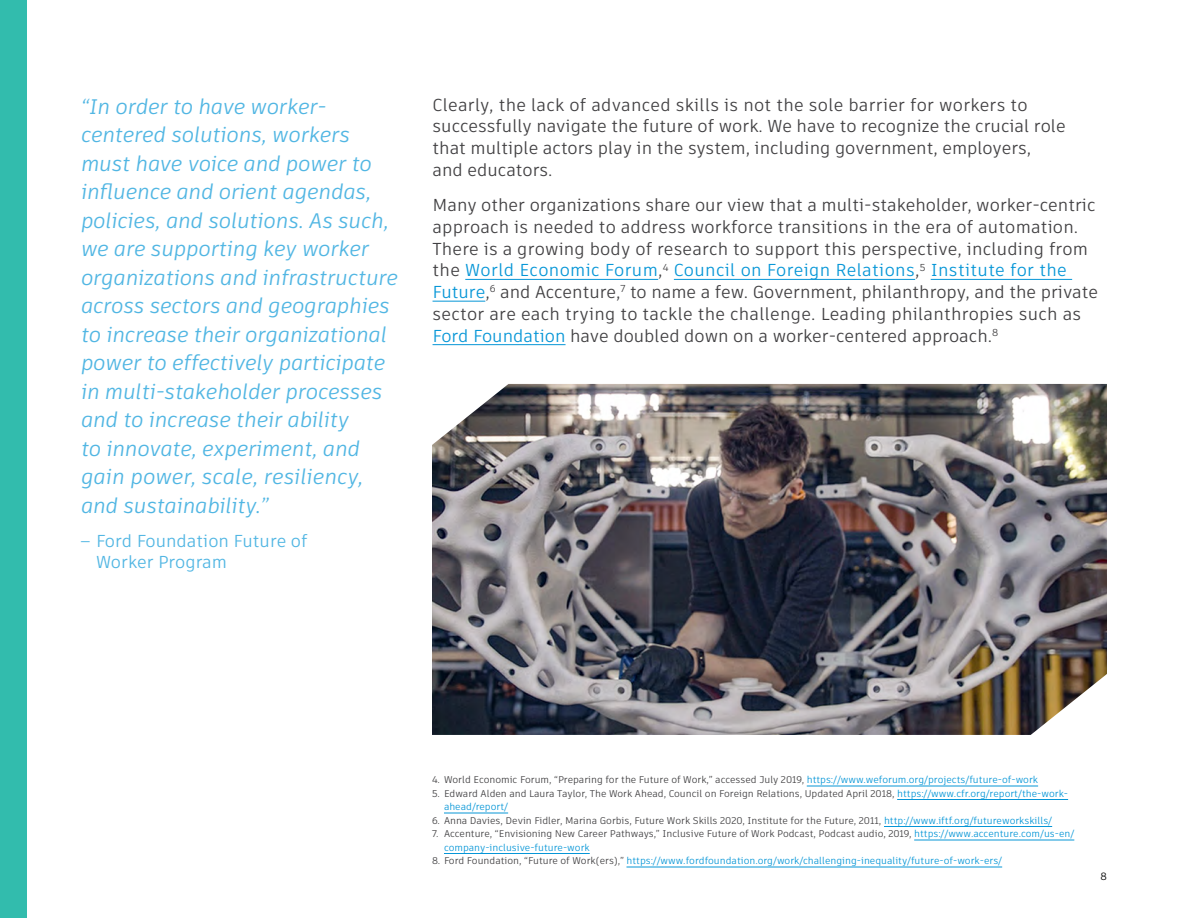
<style>
.page{position:relative;width:1188px;height:918px;background:#fff}
.page>*{position:absolute;margin:0;border:0;box-sizing:border-box;transform-origin:0 0}
.t1{font:italic 21px/28.5px "Artifakt Element";letter-spacing:-.01em;color:#51b6e3}
.t2{font:17.25px/21.8px "Artifakt Element";color:#414042}
.t3{font:17.25px/21px "Artifakt Element";color:#51b6e3}
.t4{font:10.5px "Artifakt Element";color:#000}
.t5{font:9.75px/13.5px "Artifakt Element";color:#414042}
.t6{font:9.75px "Artifakt Element";color:#0696d7}
.s1{font-family:"Frutiger Next LTW1 G"}
.s2{color:#0696d7}
.s3{color:#414042}
</style>
<div class="page">
<div style="left:0;top:0;width:27px;height:918px;background:#32bcad"></div>
<hr style="left:465px;top:279px;width:193px;height:1px;background:#0696d7">
<hr style="left:674px;top:279px;width:241px;height:1px;background:#0696d7">
<hr style="left:931px;top:279px;width:141px;height:1px;background:#0696d7">
<hr style="left:433px;top:301px;width:52px;height:1px;background:#0696d7">
<hr style="left:433px;top:344px;width:133px;height:1px;background:#0696d7">
<img style="left:432px;top:384px;width:675px;height:351px">
<hr style="left:807px;top:786px;width:231px;height:1px;background:#0696d7">
<hr style="left:897px;top:799px;width:171px;height:1px;background:#0696d7">
<hr style="left:444px;top:813px;width:64px;height:1px;background:#0696d7">
<hr style="left:884px;top:826px;width:168px;height:1px;background:#0696d7">
<hr style="left:914px;top:840px;width:160px;height:1px;background:#0696d7">
<hr style="left:444px;top:853px;width:146px;height:1px;background:#0696d7">
<hr style="left:626px;top:867px;width:376px;height:1px;background:#0696d7">
<p class="t1" style="left:81px;top:92px;width:319px">“In order to have worker&shy;centered solutions, workers must have voice and power to influence and orient agendas, policies, and solutions. As such, we are supporting key worker organizations and infrastructure across sectors and geographies to increase their organizational power to effectively participate in multi-stakeholder processes and to increase their ability<br>to innovate, experiment, and gain power, scale, resiliency, and sustainability.”</p>
<p class="t3" style="left:96px;top:531px;width:213px;text-indent:-15px"><span class="s1">–</span> Ford Foundation Future of<br>Worker Program</p>
<p class="t2" style="left:433px;top:94px;width:635px">Clearly, the lack of advanced skills is not the sole barrier for workers to successfully navigate the future of work. We have to recognize the crucial role that multiple actors play in the system, including government, employers, and educators.</p>
<p class="t2" style="left:433px;top:194px;width:667px">Many other organizations share our view that a multi-stakeholder, worker-centric approach is needed to address workforce transitions in the era of automation.<br>There is a growing body of research to support this perspective, including from the <span class="s2">World Economic Forum</span>,<sup>4</sup> <span class="s2">Council on Foreign Relations</span>,<sup>5</sup> <span class="s2">Institute for the Future</span>,<sup>6</sup> and Accenture,<sup>7</sup> to name a few. Government, philanthropy, and the private sector are each trying to tackle the challenge. Leading philanthropies such as <span class="s2">Ford Foundation</span> have doubled down on a worker-centered approach.<sup>8</sup></p>
<p class="t5" style="left:432px;top:773px;width:608px">4. World Economic Forum, “Preparing for the Future of Work,” accessed July 2019, <span class="s2">https://www.weforum.org/projects/future-of-work</span></p>
<p class="t5" style="left:444px;top:786px;width:626px;text-indent:-12px">5. Edward Alden and Laura Taylor, The Work Ahead, Council on Foreign Relations, Updated April 2018, <span class="s2">https://www.cfr.org/report/the-work&shy;ahead/report/</span></p>
<p class="t5" style="left:432px;top:813px;width:622px">6. Anna Davies, Devin Fidler, Marina Gorbis, Future Work Skills 2020, Institute for the Future, 2011, <span class="s2">http://www.iftf.org/futureworkskills/</span></p>
<p class="t5" style="left:444px;top:827px;width:632px;text-indent:-12px">7. Accenture, “Envisioning New Career Pathways,” Inclusive Future of Work Podcast, Podcast audio, 2019, <span class="s2">https://www.accenture.com/us-en/ company-inclusive-future-work</span></p>
<p class="t6" style="left:432px;top:854px;width:572px"><span class="s3">8. Ford Foundation, “Future of Work(ers),”</span> https://www.fordfoundation.org/work/challenging-inequality/future-of-work-ers/</p>
<p class="t4" style="left:1101px;top:869px;width:8px">8</p>
</div>
